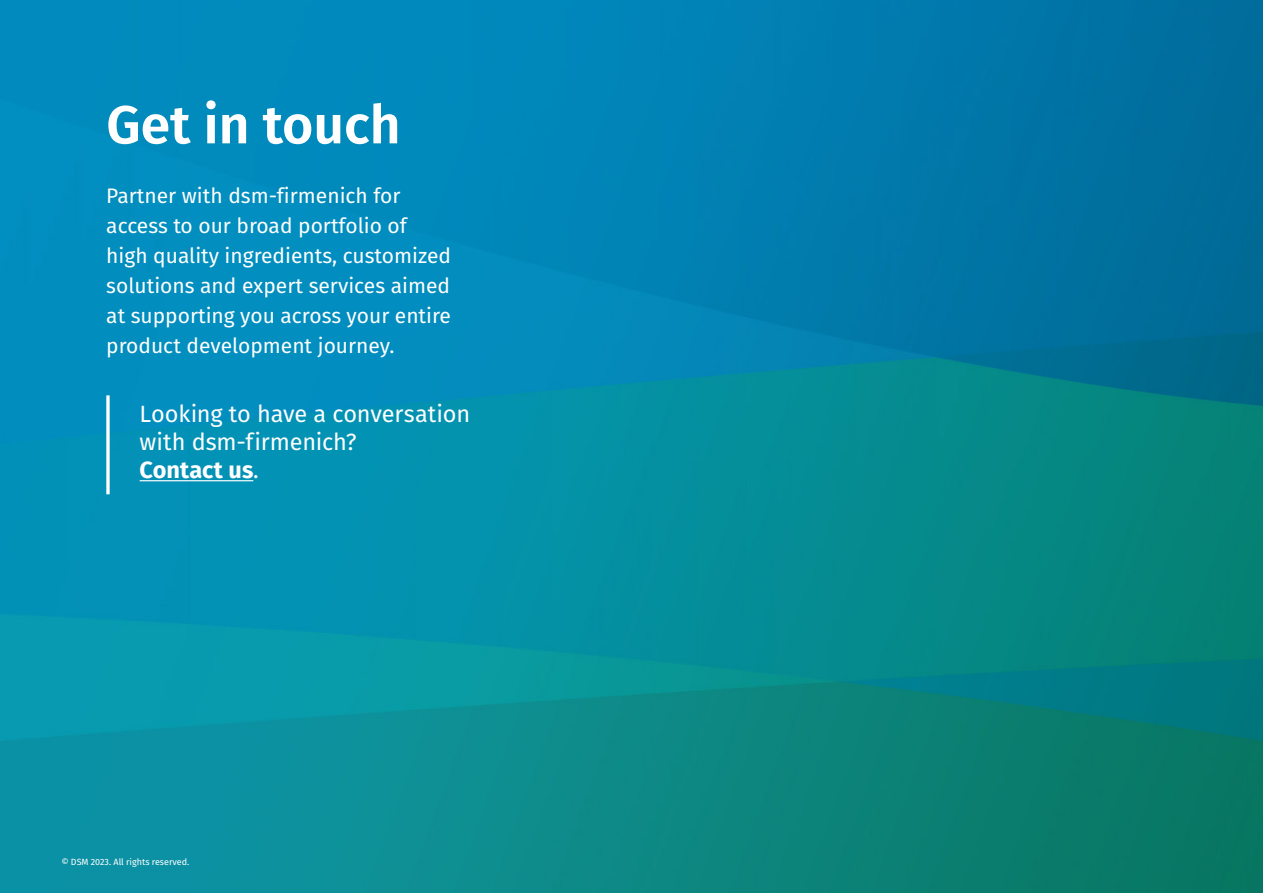
<style>
.page{position:relative;width:1263px;height:893px;background:#fff}
.page>*{position:absolute;margin:0;border:0;box-sizing:border-box;transform-origin:0 0}
.t1{font:600 53.55px "Fira Sans";color:#fff}
.t2{font:23.55px/28px "Fira Sans";letter-spacing:-.01em;color:#fff}
.t3{font:21px/30px "Fira Sans";color:#fff}
.t4{font:9px "Fira Sans";color:#fff}
.s1{font-weight:700}
</style>
<div class="page">
<img style="left:0;top:0;width:1263px;height:893px">
<hr style="left:140px;top:480px;width:113px;height:1px;background:#fff">
<svg style="left:106px;top:395px;width:4px;height:99px"></svg>
<h1 class="t1" style="left:106px;top:81px;width:296px">Get in touch</h1>
<p class="t3" style="left:106px;top:180px;width:346px">Partner with dsm-firmenich for access to our broad portfolio of high quality ingredients, customized solutions and expert services aimed at supporting you across your entire product development journey.</p>
<p class="t2" style="left:140px;top:399px;width:332px">Looking to have a conversation with dsm-firmenich?<br><span class="s1">Contact us</span>.</p>
<p class="t4" style="left:61px;top:855px;width:129px">© DSM 2023. All rights reserved.</p>
</div>
